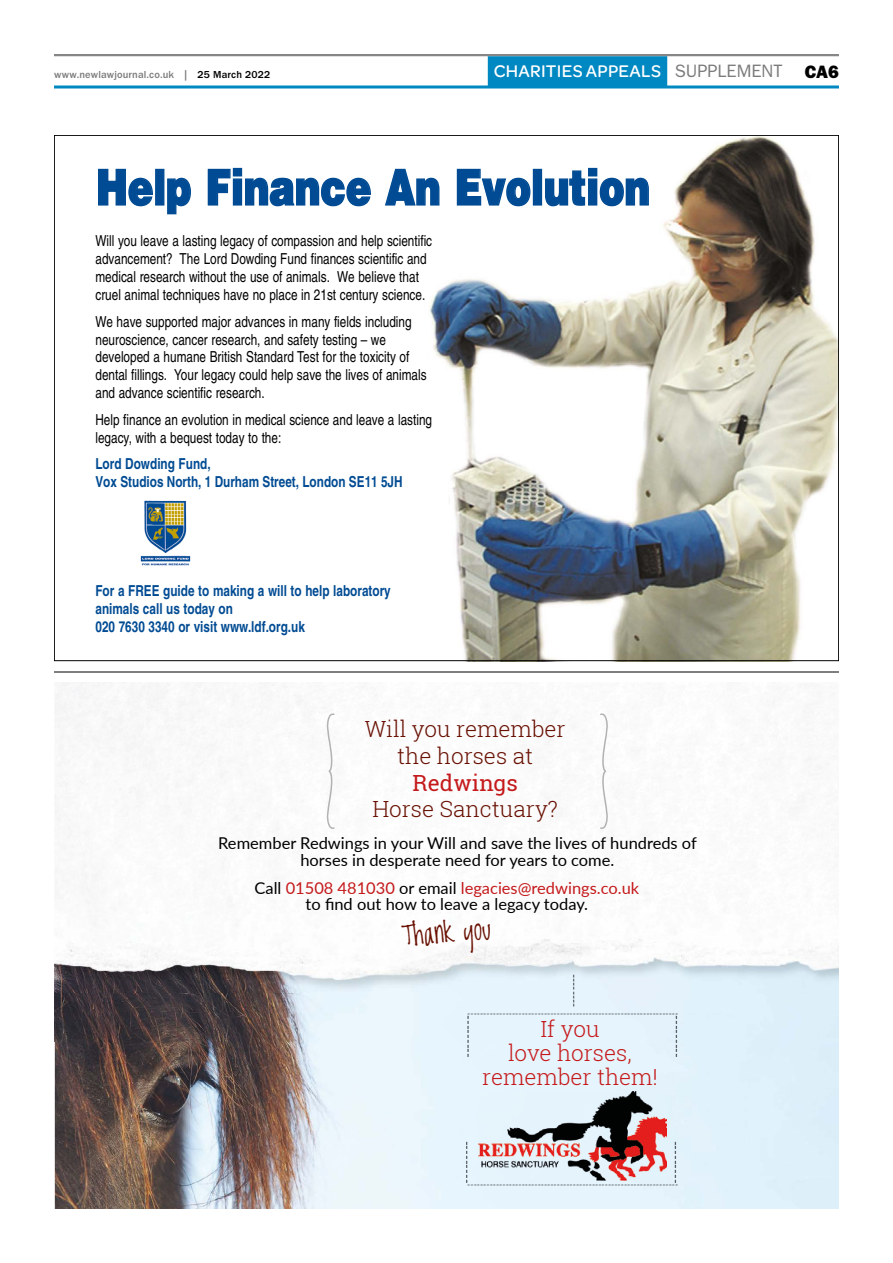
<style>
.page{position:relative;width:893px;height:1263px;background:#fff}
.page>*{position:absolute;margin:0;border:0;box-sizing:border-box;transform-origin:0 0}
.t1{font:900 49.2px "Helvetica";color:#004b93;scale:.78 1}
.t2{font:28.2px "Lovedbythe King";color:#691103}
.t3{font:300 22.2px/26.7px "Roboto Slab";color:#691103;text-align:center}
.t4{font:300 22.2px/23.7px "Roboto Slab";color:#c51a1b;text-align:center}
.t5{font:500 18px "Omnes";letter-spacing:.015em;color:#fff}
.t6{font:16.35px/16.4px "Lato";color:#000;text-align:center}
.t7{font:15.15px/18px "Helvetica";color:#000;scale:.78 1}
.t8{font:700 15.15px/18px "Helvetica";color:#004b93;scale:.78 1}
.t9{font:13.5px "Minion Pro";color:#000}
.t10{font:12px "Minion Pro";color:#000}
.t11{font:500 10.5px "ITC Franklin Gothic Std";letter-spacing:.015em;color:#7c7b7b}
.t12{font:8.85px "Minion Pro";color:#000}
.s1{color:#000}
.s2{font-family:"ITC Franklin Gothic Std";font-weight:400;color:#7c7b7b}
.s3{font-family:"ITC Franklin Gothic Std Hvy";font-weight:400;color:#000}
.s4{font-weight:400;color:#c51a1b}
.s5{color:#c51a1b}
</style>
<div class="page">
<hr style="left:54px;top:54px;width:785px;height:2px;background:#878787">
<div style="left:488px;top:56px;width:179px;height:30px;background:#0088c2"></div>
<hr style="left:54px;top:86px;width:785px;height:3px;background:#0088c2">
<hr style="left:54px;top:672px;width:785px;height:1px;background:#000">
<img style="left:430px;top:137px;width:407px;height:522px">
<svg style="left:98px;top:168px;width:55px;height:39px"></svg>
<div style="left:155px;top:169px;width:9px;height:37px;border:1px solid #004b93"></div>
<svg style="left:167px;top:177px;width:24px;height:38px"></svg>
<svg style="left:207px;top:167px;width:164px;height:40px"></svg>
<svg style="left:385px;top:168px;width:55px;height:38px"></svg>
<svg style="left:456px;top:168px;width:75px;height:39px"></svg>
<div style="left:533px;top:169px;width:9px;height:37px;border:1px solid #004b93"></div>
<svg style="left:544px;top:167px;width:106px;height:40px"></svg>
<img style="left:140px;top:500px;width:51px;height:66px">
<img style="left:55px;top:1042px;width:784px;height:167px">
<img style="left:55px;top:683px;width:784px;height:359px">
<svg style="left:324px;top:713px;width:11px;height:116px"></svg>
<svg style="left:599px;top:713px;width:12px;height:116px"></svg>
<img style="left:478px;top:1091px;width:188px;height:89px">
<p class="t11" style="left:54px;top:69px;width:218px">www.newlawjournal.co.uk | <span class="s1">25 March 2022</span></p>
<p class="t5" style="left:494px;top:61px;width:347px">CHARITIES APPEALS <span class="s2">SUPPLEMENT</span> <span class="s3">CA6</span></p>
<p class="t1" style="left:96px;top:155px;width:712px">Help Finance An Evolution</p>
<p class="t7" style="left:95px;top:232px;width:433px">Will you leave a lasting legacy of compassion and help scientific advancement? The Lord Dowding Fund finances scientific and medical research without the use of animals. We believe that cruel animal techniques have no place in 21st century science.</p>
<p class="t7" style="left:95px;top:312px;width:426px">We have supported major advances in many fields including neuroscience, cancer research, and safety testing – we developed a humane British Standard Test for the toxicity of dental fillings. Your legacy could help save the lives of animals and advance scientific research.</p>
<p class="t7" style="left:95px;top:410px;width:433px">Help finance an evolution in medical science and leave a lasting legacy, with a bequest today to the:</p>
<p class="t8" style="left:95px;top:454px;width:395px">Lord Dowding Fund,<br>Vox Studios North, 1 Durham Street, London SE11 5JH</p>
<p class="t8" style="left:95px;top:581px;width:380px">For a FREE guide to making a will to help laboratory animals call us today on<br>020 7630 3340 or visit www.ldf.org.uk</p>
<p class="t3" style="left:365px;top:715px;width:202px">Will you remember the horses at<br><span class="s4">Redwings<br></span>Horse Sanctuary?</p>
<p class="t6" style="left:218px;top:834px;width:480px">Remember Redwings in your Will and save the lives of hundreds of horses in desperate need for years to come.</p>
<p class="t6" style="left:254px;top:879px;width:386px">Call <span class="s5">01508 481030</span> or email <span class="s5">legacies@redwings.co.uk </span>to find out how to leave a legacy today.</p>
<p class="t2" style="left:401px;top:919px;width:90px;rotate:-4deg">Thank you</p>
<p class="t10" style="left:583px;top:974px;width:35px;rotate:90deg">--------</p>
<p class="t4" style="left:482px;top:1017px;width:177px">If you<br>love horses, remember them!</p>
<p class="t12" style="left:467px;top:1007px;width:213px">------------------------------------------------------------------</p>
<p class="t9" style="left:687px;top:1015px;width:44px;rotate:90deg">---------</p>
<p class="t9" style="left:478px;top:1015px;width:44px;rotate:90deg">---------</p>
<p class="t9" style="left:477px;top:1140px;width:44px;rotate:90deg">---------</p>
<p class="t9" style="left:686px;top:1140px;width:44px;rotate:90deg">---------</p>
<p class="t12" style="left:467px;top:1178px;width:213px">------------------------------------------------------------------</p>
</div>
